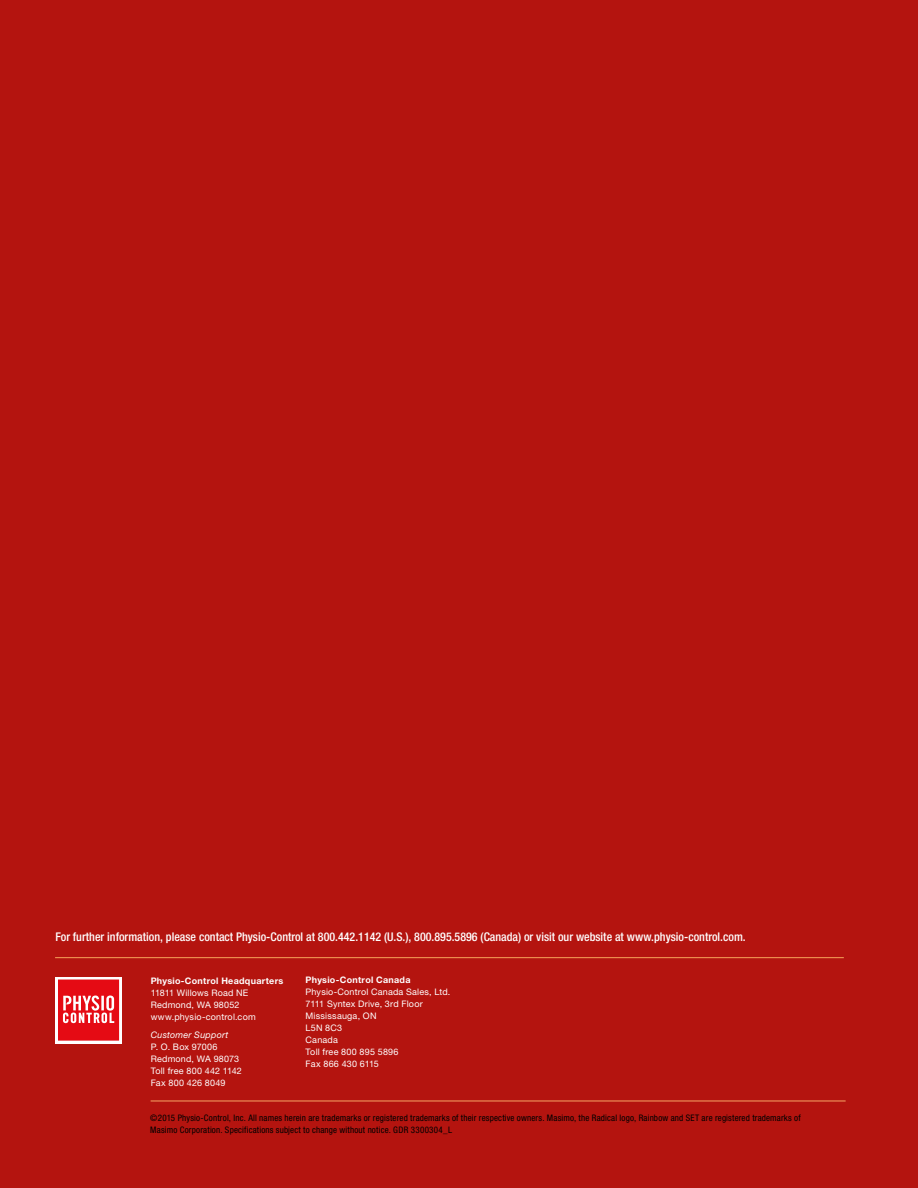
<style>
.page{position:relative;width:918px;height:1188px;background:#b4140f}
.page>*{position:absolute;margin:0;border:0;box-sizing:border-box;transform-origin:0 0}
.t1{font:500 condensed 12px "Helvetica Neue LTW1 G";color:#fff}
.t2{font:condensed 9px/12px "Helvetica Neue LT Std";letter-spacing:.02em;color:#000}
.t3{font:9px/12px "Helvetica Neue LTW1 G";letter-spacing:.02em;color:#fff}
.t4{font:700 9px "Helvetica Neue LTW1 G";letter-spacing:.03em;color:#fff}
.t5{font:italic 9px "Helvetica Neue LT Std";letter-spacing:.025em;color:#fff}
.t6{font:9px "Helvetica Neue LT Std";letter-spacing:.025em;color:#fff}
</style>
<div class="page">
<svg style="left:55px;top:977px;width:67px;height:66px"></svg>
<svg style="left:58px;top:980px;width:61px;height:61px;background:#e9373e"></svg>
<hr style="left:55px;top:957px;width:789px;height:1px;background:#f6a45a">
<hr style="left:151px;top:1101px;width:695px;height:1px;background:#f6a665">
<h1 class="t1" style="left:55px;top:930px;width:692px">For further information, please contact Physio-Control at 800.442.1142 (U.S.), 800.895.5896 (Canada) or visit our website at www.physio-control.com.</h1>
<p class="t4" style="left:151px;top:975px;width:134px">Physio-Control Headquarters</p>
<p class="t3" style="left:151px;top:987px;width:107px">11811 Willows Road NE<br>Redmond, WA 98052 www.physio-control.com</p>
<p class="t5" style="left:151px;top:1029px;width:79px">Customer Support</p>
<p class="t3" style="left:151px;top:1041px;width:93px">P. O. Box 97006<br>Redmond, WA 98073<br>Toll free 800 442 1142</p>
<p class="t6" style="left:151px;top:1077px;width:76px">Fax 800 426 8049</p>
<p class="t4" style="left:306px;top:975px;width:106px">Physio-Control Canada</p>
<p class="t3" style="left:306px;top:986px;width:146px">Physio-Control Canada Sales, Ltd.<br>7111 Syntex Drive, 3rd Floor<br>Mississauga, ON<br>L5N 8C3<br>Canada<br>Toll free 800 895 5896<br>Fax 866 430 6115</p>
<p class="t2" style="left:150px;top:1112px;width:652px">©2015 Physio-Control, Inc. All names herein are trademarks or registered trademarks of their respective owners. Masimo, the Radical logo, Rainbow and SET are registered trademarks of<br>Masimo Corporation. Specifications subject to change without notice. GDR 3300304_L</p>
</div>
